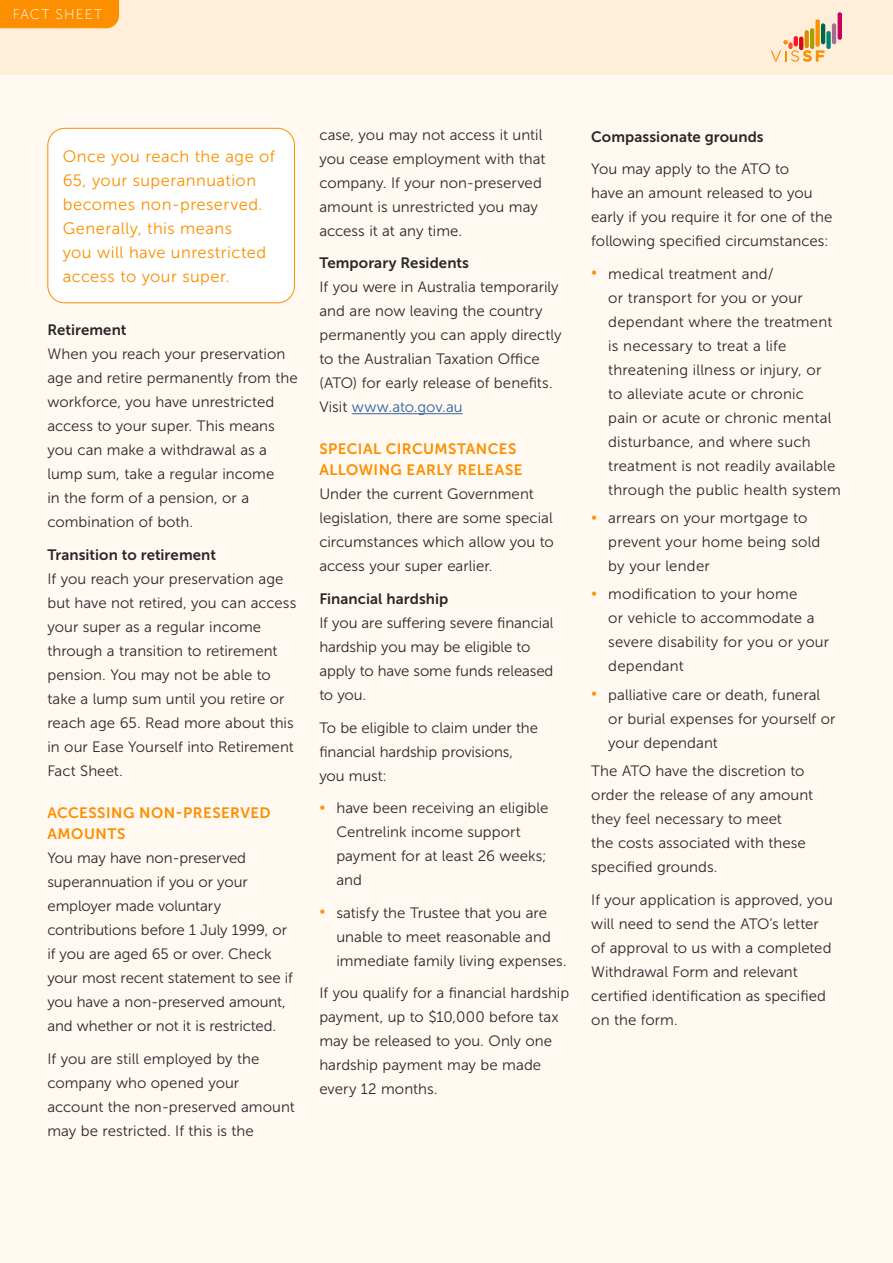
<style>
.page{position:relative;width:893px;height:1263px;background:#fff9f2}
.page>*{position:absolute;margin:0;border:0;box-sizing:border-box;transform-origin:0 0}
.t1{font:16.5px/24px "Museo Sans 300";letter-spacing:.03em;color:#fc8f00}
.t2{font:15px/24px "Museo Sans 300";color:#292829}
.t3{font:15px "Museo Sans 700";letter-spacing:.005em;color:#292829}
.t4{font:15px/21px "Museo Sans 700";letter-spacing:.03em;color:#fc8f00}
.t5{font:14.1px "Museo Sans 100";letter-spacing:.075em;color:#fff}
.s1{color:#2f63a2}
.s2{color:#fc940d}
</style>
<div class="page">
<hr style="left:352px;top:413px;width:111px;height:1px;background:#2f63a2">
<div style="left:0;top:0;width:893px;height:74px;background:#ffeed9"></div>
<div style="left:0;top:0;width:119px;height:28px;background:#fc8f00"></div>
<hr style="left:794px;top:36px;width:4px;height:11px;background:#ff141f;border-radius:2px">
<div style="left:804px;top:30px;width:5px;height:18px;background:#db8c00;border-radius:2px"></div>
<hr style="left:810px;top:28px;width:4px;height:21px;background:#a89c00;border-radius:2px">
<div style="left:815px;top:19px;width:5px;height:28px;background:#fc8f00;border-radius:2px"></div>
<hr style="left:821px;top:23px;width:4px;height:21px;background:#00664a;border-radius:2px">
<div style="left:826px;top:31px;width:5px;height:18px;background:#008575;border-radius:2px"></div>
<hr style="left:832px;top:23px;width:4px;height:21px;background:#a36e8f;border-radius:2px">
<hr style="left:838px;top:12px;width:4px;height:28px;background:#c4005c;border-radius:2px">
<svg style="left:771px;top:40px;width:53px;height:22px"></svg>
<div style="left:48px;top:128px;width:246px;height:175px;background:#fff;border-radius:17px"></div>
<div style="left:47px;top:128px;width:248px;height:175px;border:1px solid #fc8f00;border-radius:17px"></div>
<p class="t5" style="left:13px;top:7px;width:91px">FACT SHEET</p>
<p class="t1" style="left:63px;top:144px;width:214px">Once you reach the age of<br>65, your superannuation becomes non-preserved.<br>Generally, this means<br>you will have unrestricted access to your super.</p>
<p class="t3" style="left:47px;top:322px;width:81px">Retirement</p>
<p class="t2" style="left:47px;top:342px;width:252px">When you reach your preservation age and retire permanently from the workforce, you have unrestricted access to your super. This means you can make a withdrawal as a lump sum, take a regular income<br>in the form of a pension, or a combination of both.</p>
<p class="t3" style="left:47px;top:546px;width:170px">Transition to retirement</p>
<p class="t2" style="left:47px;top:567px;width:250px">If you reach your preservation age but have not retired, you can access your super as a regular income through a transition to retirement pension. You may not be able to take a lump sum until you retire or reach age 65. Read more about this in our Ease Yourself into Retirement<br>Fact Sheet.</p>
<p class="t4" style="left:47px;top:802px;width:225px">ACCESSING NON-PRESERVED<br>AMOUNTS</p>
<p class="t2" style="left:47px;top:846px;width:247px">You may have non-preserved superannuation if you or your employer made voluntary contributions before 1 July 1999, or if you are aged 65 or over. Check your most recent statement to see if you have a non-preserved amount, and whether or not it is restricted.</p>
<p class="t2" style="left:47px;top:1047px;width:249px">If you are still employed by the company who opened your account the non-preserved amount may be restricted. If this is the</p>
<p class="t2" style="left:319px;top:123px;width:228px">case, you may not access it until you cease employment with that company. If your non-preserved amount is unrestricted you may access it at any time.</p>
<p class="t3" style="left:319px;top:255px;width:151px">Temporary Residents</p>
<p class="t2" style="left:319px;top:275px;width:244px">If you were in Australia temporarily and are now leaving the country permanently you can apply directly to the Australian Taxation Office (ATO) for early release of benefits.<br>Visit <span class="s1">www.ato.gov.au</span></p>
<p class="t4" style="left:319px;top:439px;width:205px">SPECIAL CIRCUMSTANCES<br>ALLOWING EARLY RELEASE</p>
<p class="t2" style="left:319px;top:482px;width:236px">Under the current Government legislation, there are some special circumstances which allow you to access your super earlier.</p>
<p class="t3" style="left:319px;top:590px;width:130px">Financial hardship</p>
<p class="t2" style="left:319px;top:611px;width:236px">If you are suffering severe financial hardship you may be eligible to apply to have some funds released to you.</p>
<p class="t2" style="left:319px;top:715px;width:220px">To be eligible to claim under the financial hardship provisions, you must:</p>
<p class="t2" style="left:336px;top:796px;width:214px;text-indent:-17px"><span class="s2">•</span> have been receiving an eligible<br>Centrelink income support payment for at least 26 weeks; and</p>
<p class="t2" style="left:336px;top:900px;width:232px;text-indent:-17px"><span class="s2">•</span> satisfy the Trustee that you are unable to meet reasonable and immediate family living expenses.</p>
<p class="t2" style="left:319px;top:981px;width:251px">If you qualify for a financial hardship payment, up to $10,000 before tax may be released to you. Only one hardship payment may be made every 12 months.</p>
<p class="t3" style="left:591px;top:128px;width:174px">Compassionate grounds</p>
<p class="t2" style="left:591px;top:157px;width:243px">You may apply to the ATO to<br>have an amount released to you early if you require it for one of the following specified circumstances:</p>
<p class="t2" style="left:608px;top:262px;width:234px;text-indent:-17px"><span class="s2">•</span> medical treatment and/<br>or transport for you or your dependant where the treatment is necessary to treat a life threatening illness or injury, or<br>to alleviate acute or chronic<br>pain or acute or chronic mental disturbance, and where such treatment is not readily available through the public health system</p>
<p class="t2" style="left:608px;top:506px;width:214px;text-indent:-17px"><span class="s2">•</span> arrears on your mortgage to prevent your home being sold by your lender</p>
<p class="t2" style="left:608px;top:582px;width:222px;text-indent:-17px"><span class="s2">•</span> modification to your home<br>or vehicle to accommodate a severe disability for you or your dependant</p>
<p class="t2" style="left:608px;top:683px;width:229px;text-indent:-17px"><span class="s2">•</span> palliative care or death, funeral or burial expenses for yourself or your dependant</p>
<p class="t2" style="left:591px;top:759px;width:223px">The ATO have the discretion to order the release of any amount they feel necessary to meet<br>the costs associated with these specified grounds.</p>
<p class="t2" style="left:591px;top:887px;width:243px">If your application is approved, you will need to send the ATO’s letter of approval to us with a completed<br>Withdrawal Form and relevant certified identification as specified on the form.</p>
</div>
